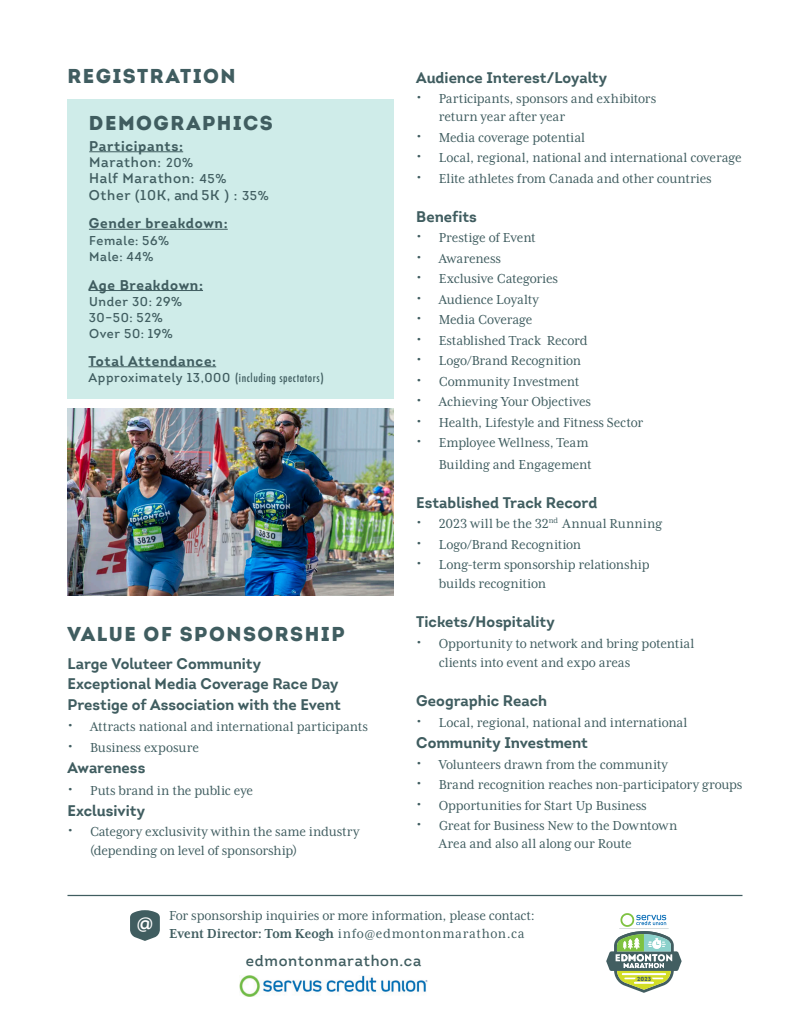
<style>
.page{position:relative;width:810px;height:1035px;background:#fff}
.page>*{position:absolute;margin:0;border:0;box-sizing:border-box;transform-origin:0 0}
.Heading{font:900 20px "Intro";letter-spacing:.075em;color:#405d60}
.t1{font:600 17.75px "Intro";color:#fff}
.t2{font:15px/18px "Mrs Eaves XL Serif Nar OT";letter-spacing:-.005em;color:#405d60}
.Sub-Heading{font:700 15px "Intro";color:#405d60}
.t3{font:600 15px "Intro";letter-spacing:.04em;color:#405d60}
.Testimonials{font:600 13.75px/16.2px "Intro";letter-spacing:.05em;color:#405d60}
.Testimonials-2{font:700 13.75px "Intro";letter-spacing:.05em;color:#405d60}
.Testimonials-3{font:600 12.5px/16.2px "Intro";letter-spacing:.05em;color:#405d60}
.Testimonials-4{font:500 condensed 11.25px "Futura";letter-spacing:.05em;color:#405d60}
.t4{font:900 6px "Intro";color:#425e61}
.s1{font-weight:700}
.s2{font-size:12.5px}
.s3{font-family:"Intro";font-weight:600;font-stretch:normal;font-size:12.5px}
.s4{font-family:"Intro";font-weight:300;font-size:16.25px}
</style>
<div class="page">
<div style="left:68px;top:99px;width:326px;height:300px;background:#cfece9"></div>
<hr style="left:89px;top:151px;width:94px;height:1px;background:#405d60">
<hr style="left:89px;top:229px;width:139px;height:1px;background:#405d60">
<hr style="left:88px;top:290px;width:115px;height:1px;background:#405d60">
<hr style="left:89px;top:366px;width:127px;height:1px;background:#405d60">
<svg style="left:130px;top:910px;width:30px;height:31px"></svg>
<hr style="left:68px;top:895px;width:674px;height:1px;background:#405d60">
<svg style="left:606px;top:913px;width:76px;height:80px"></svg>
<img style="left:68px;top:409px;width:326px;height:186px">
<img style="left:239px;top:976px;width:189px;height:20px">
<p class="Heading" style="left:68px;top:62px;width:170px">REGISTRATION</p>
<p class="Heading" style="left:89px;top:109px;width:185px">DEMOGRAPHICS</p>
<p class="Testimonials" style="left:89px;top:138px;width:181px"><span class="s1">Participants:<br></span>Marathon: <span class="s2">20%<br></span>Half Marathon: <span class="s2">45%<br></span>Other (10K, and 5K ) : <span class="s2">35%</span></p>
<p class="Testimonials-2" style="left:89px;top:215px;width:140px">Gender breakdown:</p>
<p class="Testimonials-3" style="left:89px;top:232px;width:81px">Female: 56%<br>Male: 44%</p>
<p class="Testimonials-2" style="left:88px;top:276px;width:116px">Age Breakdown:</p>
<p class="Testimonials-3" style="left:89px;top:293px;width:95px">Under 30: 29%<br>30–50: 52%<br>Over 50: 19%</p>
<p class="Testimonials-2" style="left:89px;top:352px;width:129px">Total Attendance:</p>
<p class="Testimonials-4" style="left:89px;top:371px;width:237px"><span class="s3">Approximately 13,000</span> (including spectators)</p>
<p class="Heading" style="left:68px;top:621px;width:279px">VALUE OF SPONSORSHIP</p>
<p class="Sub-Heading" style="left:68px;top:654px;width:195px">Large Voluteer Community</p>
<p class="Sub-Heading" style="left:68px;top:674px;width:273px">Exceptional Media Coverage Race Day</p>
<p class="Sub-Heading" style="left:68px;top:695px;width:275px">Prestige of Association with the Event</p>
<p class="t2" style="left:68px;top:717px;width:302px"><span class="s4">•</span> Attracts national and international participants</p>
<p class="t2" style="left:68px;top:739px;width:133px"><span class="s4">•</span> Business exposure</p>
<p class="Sub-Heading" style="left:68px;top:758px;width:79px">Awareness</p>
<p class="t2" style="left:68px;top:781px;width:187px"><span class="s4">•</span> Puts brand in the public eye</p>
<p class="Sub-Heading" style="left:68px;top:801px;width:79px">Exclusivity</p>
<p class="t2" style="left:90px;top:822px;width:271px;line-height:18.8px;text-indent:-22px"><span class="s4">•</span> Category exclusivity within the same industry (depending on level of sponsorship)</p>
<p class="Sub-Heading" style="left:416px;top:68px;width:192px">Audience Interest/Loyalty</p>
<p class="t2" style="left:439px;top:90px;width:219px;text-indent:-22px"><span class="s4">•</span> Participants, sponsors and exhibitors return year after year</p>
<p class="t2" style="left:416px;top:128px;width:171px"><span class="s4">•</span> Media coverage potential</p>
<p class="t2" style="left:416px;top:149px;width:327px"><span class="s4">•</span> Local, regional, national and international coverage</p>
<p class="t2" style="left:416px;top:169px;width:297px"><span class="s4">•</span> Elite athletes from Canada and other countries</p>
<p class="Sub-Heading" style="left:416px;top:207px;width:62px">Benefits</p>
<p class="t2" style="left:416px;top:229px;width:121px"><span class="s4">•</span> Prestige of Event</p>
<p class="t2" style="left:416px;top:250px;width:86px"><span class="s4">•</span> Awareness</p>
<p class="t2" style="left:416px;top:270px;width:143px"><span class="s4">•</span> Exclusive Categories</p>
<p class="t2" style="left:416px;top:291px;width:124px"><span class="s4">•</span> Audience Loyalty</p>
<p class="t2" style="left:416px;top:311px;width:118px"><span class="s4">•</span> Media Coverage</p>
<p class="t2" style="left:416px;top:332px;width:173px"><span class="s4">•</span> Established Track Record</p>
<p class="t2" style="left:416px;top:352px;width:166px"><span class="s4">•</span> Logo/Brand Recognition</p>
<p class="t2" style="left:416px;top:373px;width:165px"><span class="s4">•</span> Community Investment</p>
<p class="t2" style="left:416px;top:393px;width:176px"><span class="s4">•</span> Achieving Your Objectives</p>
<p class="t2" style="left:416px;top:414px;width:228px"><span class="s4">•</span> Health, Lifestyle and Fitness Sector</p>
<p class="t2" style="left:416px;top:432px;width:177px;line-height:21.2px;text-align:right"><span class="s4">•</span> Employee Wellness, Team<br>Building and Engagement</p>
<p class="Sub-Heading" style="left:416px;top:493px;width:183px">Established Track Record</p>
<p class="t2" style="left:416px;top:515px;width:247px"><span class="s4">•</span> 2023 will be the 32<sup>nd</sup> Annual Running</p>
<p class="t2" style="left:416px;top:536px;width:166px"><span class="s4">•</span> Logo/Brand Recognition</p>
<p class="t2" style="left:439px;top:556px;width:212px;line-height:18.8px;text-indent:-22px"><span class="s4">•</span> Long-term sponsorship relationship builds recognition</p>
<p class="Sub-Heading" style="left:416px;top:613px;width:140px">Tickets/Hospitality</p>
<p class="t2" style="left:439px;top:634px;width:257px;line-height:18.8px;text-indent:-22px"><span class="s4">•</span> Opportunity to network and bring potential clients into event and expo areas</p>
<p class="Sub-Heading" style="left:416px;top:691px;width:132px">Geographic Reach</p>
<p class="t2" style="left:416px;top:714px;width:273px"><span class="s4">•</span> Local, regional, national and international</p>
<p class="Sub-Heading" style="left:416px;top:734px;width:173px">Community Investment</p>
<p class="t2" style="left:416px;top:756px;width:253px"><span class="s4">•</span> Volunteers drawn from the community</p>
<p class="t2" style="left:416px;top:776px;width:328px"><span class="s4">•</span> Brand recognition reaches non-participatory groups</p>
<p class="t2" style="left:416px;top:797px;width:232px"><span class="s4">•</span> Opportunities for Start Up Business</p>
<p class="t2" style="left:439px;top:817px;width:240px;text-indent:-22px"><span class="s4">•</span> Great for Business New to the Downtown<br>Area and also all along our Route</p>
<p class="t1" style="left:137px;top:912px;width:18px">@</p>
<p class="t2" style="left:169px;top:907px;width:367px">For sponsorship inquiries or more information, please contact:<br><span class="s1">Event Director: Tom Keogh</span> info@edmontonmarathon.ca</p>
<p class="t3" style="left:246px;top:951px;width:177px">edmontonmarathon.ca</p>
<p class="t4" style="left:637px;top:975px;width:15px">2023</p>
</div>
